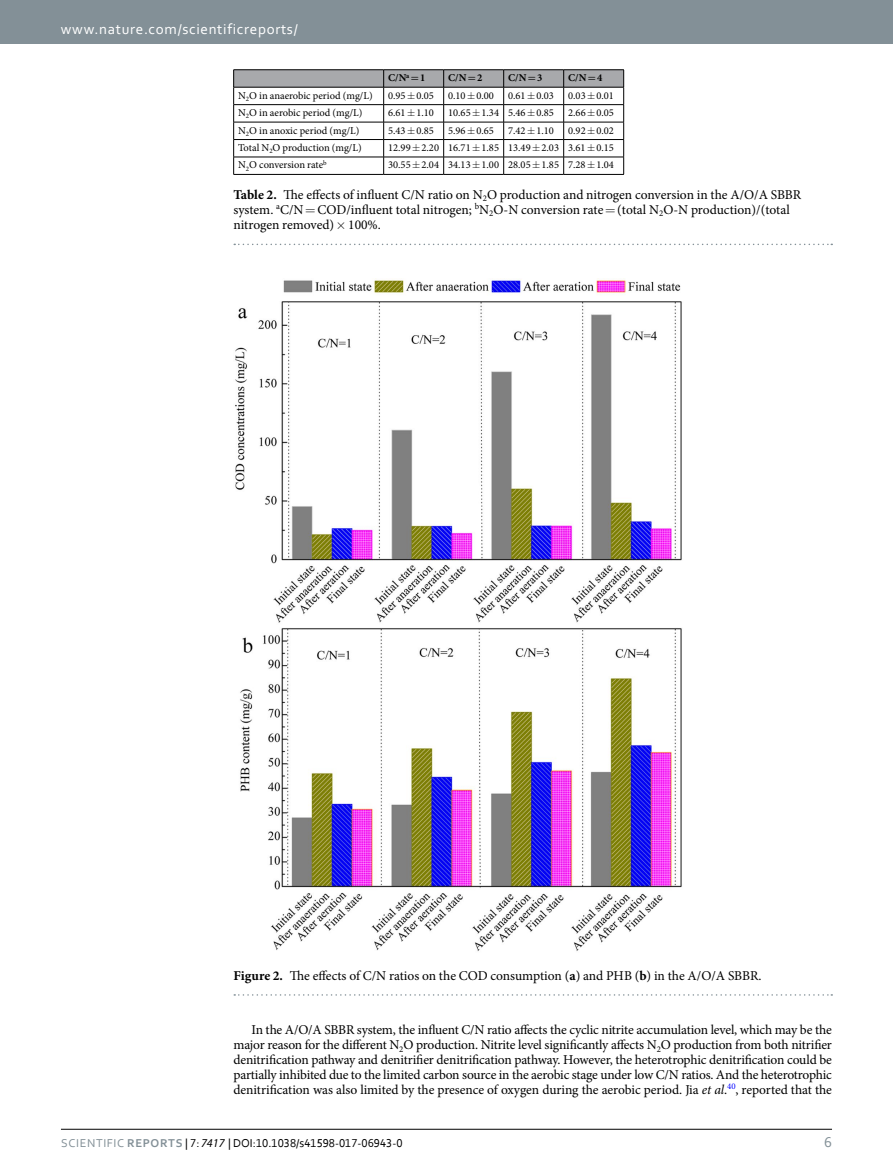
<style>
.page{position:relative;width:893px;height:1174px;background:#fff}
.page>*{position:absolute;margin:0;border:0;box-sizing:border-box;transform-origin:0 0}
.t1{font:15px "Corbel 2";letter-spacing:.045em;color:#fff}
.t2{font:15px "Corbel 2";color:#839097}
.t3{font:13.5px/15px "Minion Pro";letter-spacing:-.005em;color:#000;text-align:justify}
.t4{font:12px "Corbel";color:#000}
.t5{font:10.5px "Minion Pro";color:#000}
.t6{font:700 10.5px "Minion Pro";color:#000}
.s1{font-weight:700}
.s2{font-style:italic}
.s3{font-family:"Corbel 2";color:#839097}
.s4{font-family:"Corbel Bold 2";color:#839097}
.s5{font-family:"Myriad Pro";font-style:italic}
</style>
<div class="page">
<div style="left:0;top:0;width:893px;height:43px;background:#839097"></div>
<hr style="left:61px;top:1129px;width:771px;height:1px;background:#000">
<img style="left:235px;top:278px;width:447px;height:673px">
<svg style="left:234px;top:994px;width:598px;height:1px"></svg>
<svg style="left:234px;top:244px;width:598px;height:1px"></svg>
<hr style="left:233px;top:69px;width:151px;height:1px;background:#000">
<hr style="left:384px;top:69px;width:60px;height:1px;background:#000">
<hr style="left:444px;top:69px;width:60px;height:1px;background:#000">
<hr style="left:504px;top:69px;width:60px;height:1px;background:#000">
<hr style="left:564px;top:69px;width:60px;height:1px;background:#000">
<hr style="left:233px;top:174px;width:151px;height:1px;background:#000">
<hr style="left:384px;top:174px;width:60px;height:1px;background:#000">
<hr style="left:444px;top:174px;width:60px;height:1px;background:#000">
<hr style="left:504px;top:174px;width:60px;height:1px;background:#000">
<hr style="left:564px;top:174px;width:60px;height:1px;background:#000">
<svg style="left:233px;top:70px;width:391px;height:104px"></svg>
<p class="t1" style="left:61px;top:19px;width:238px">www.nature.com/scientificreports/</p>
<p class="t6" style="left:388px;top:70px;width:39px">C/N<sup>a</sup> 1</p>
<p class="t6" style="left:448px;top:70px;width:36px">C/N 2</p>
<p class="t6" style="left:508px;top:70px;width:36px">C/N 3</p>
<p class="t6" style="left:568px;top:70px;width:36px">C/N 4</p>
<p class="t5" style="left:238px;top:88px;width:136px">N<sub>2</sub>O in anaerobic period (mg/L)</p>
<p class="t5" style="left:388px;top:88px;width:47px">0.95 0.05</p>
<p class="t5" style="left:448px;top:88px;width:47px">0.10 0.00</p>
<p class="t5" style="left:508px;top:88px;width:47px">0.61 0.03</p>
<p class="t5" style="left:568px;top:88px;width:47px">0.03 0.01</p>
<p class="t5" style="left:238px;top:106px;width:126px">N<sub>2</sub>O in aerobic period (mg/L)</p>
<p class="t5" style="left:388px;top:106px;width:47px">6.61 1.10</p>
<p class="t5" style="left:448px;top:106px;width:107px">10.65 1.34 5.46 0.85</p>
<p class="t5" style="left:568px;top:106px;width:47px">2.66 0.05</p>
<p class="t5" style="left:238px;top:123px;width:123px">N<sub>2</sub>O in anoxic period (mg/L)</p>
<p class="t5" style="left:388px;top:123px;width:47px">5.43 0.85</p>
<p class="t5" style="left:448px;top:123px;width:47px">5.96 0.65</p>
<p class="t5" style="left:508px;top:123px;width:47px">7.42 1.10</p>
<p class="t5" style="left:568px;top:123px;width:47px">0.92 0.02</p>
<p class="t5" style="left:238px;top:141px;width:125px">Total N<sub>2</sub>O production (mg/L)</p>
<p class="t5" style="left:388px;top:141px;width:227px">12.99 2.20 16.71 1.85 13.49 2.03 3.61 0.15</p>
<p class="t5" style="left:238px;top:158px;width:90px">N<sub>2</sub>O conversion rate<sup>b</sup></p>
<p class="t5" style="left:388px;top:158px;width:227px">30.55 2.04 34.13 1.00 28.05 1.85 7.28 1.04</p>
<p class="t3" style="left:233px;top:187px;width:569px;text-align:left"><span class="s1">Table 2.</span> The effects of influent C/N ratio on N<sub>2</sub>O production and nitrogen conversion in the A/O/A SBBR system. <sup>a</sup>C/N COD/influent total nitrogen; <sup>b</sup>N<sub>2</sub>O-N conversion rate (total N<sub>2</sub>O-N production)/(total nitrogen removed) 100%.</p>
<p class="t3" style="left:233px;top:968px;width:530px"><span class="s1">Figure 2.</span> The effects of C/N ratios on the COD consumption (<span class="s1">a</span>) and PHB (<span class="s1">b</span>) in the A/O/A SBBR.</p>
<p class="t3" style="left:233px;top:1022px;width:600px;text-indent:18px">In the A/O/A SBBR system, the influent C/N ratio affects the cyclic nitrite accumulation level, which may be the major reason for the different N<sub>2</sub>O production. Nitrite level significantly affects N<sub>2</sub>O production from both nitrifier denitrification pathway and denitrifier denitrification pathway. However, the heterotrophic denitrification could be partially inhibited due to the limited carbon source in the aerobic stage under low C/N ratios. And the heterotrophic denitrification was also limited by the presence of oxygen during the aerobic period. Jia <span class="s2">et al</span>.<sup>40</sup>, reported that the</p>
<p class="t4" style="left:61px;top:1135px;width:343px"><span class="s3">SCiEntifiC</span> <span class="s4">REPORTS</span> | 7: <span class="s5">7417</span> | DOI:10.1038/s41598-017-06943-0</p>
<p class="t2" style="left:824px;top:1132px;width:9px">6</p>
</div>
